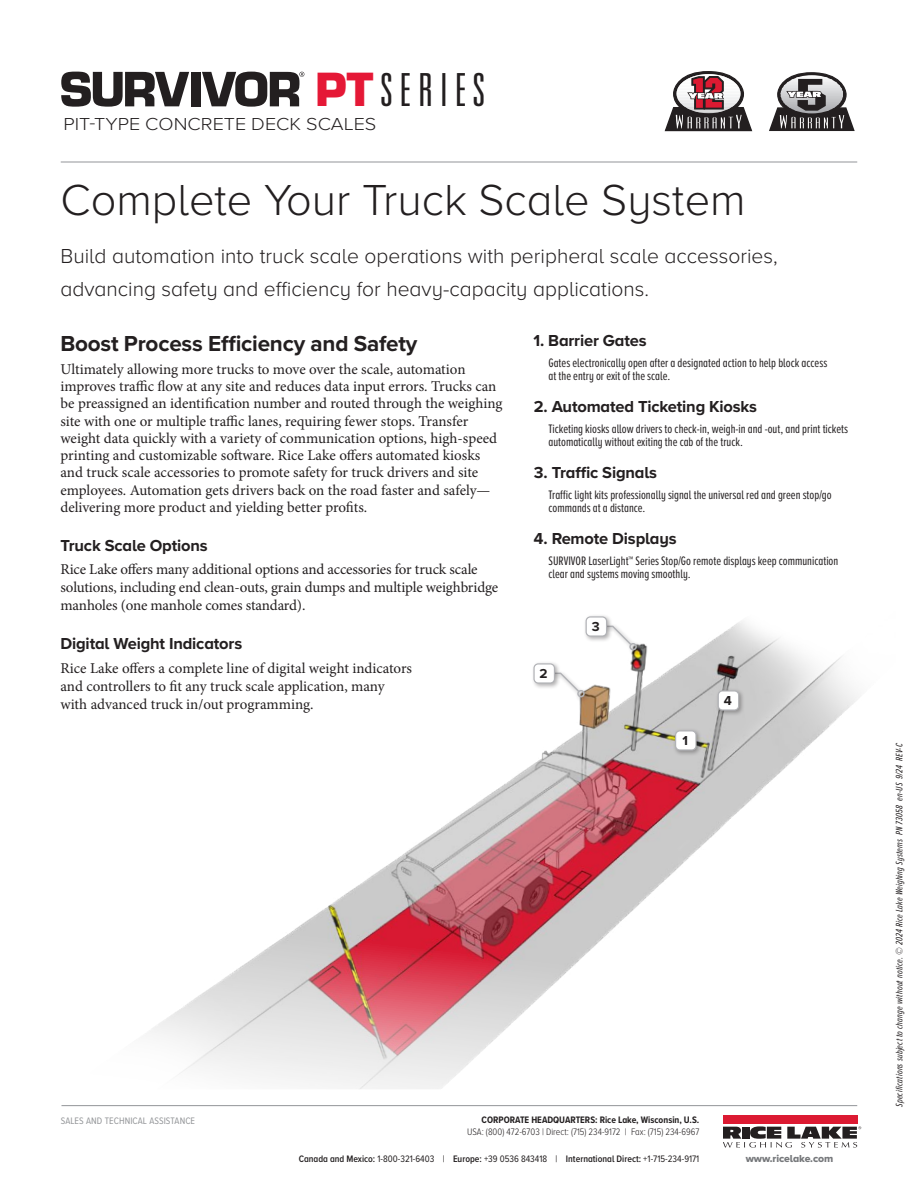
<style>
.page{position:relative;width:918px;height:1188px;background:#fff}
.page>*{position:absolute;margin:0;border:0;box-sizing:border-box;transform-origin:0 0}
.Spec_Listing{font:300 ultra-condensed 45.6px "Univers LT Std";letter-spacing:.15em;color:#231f20}
.Headline__Light_Center{font:300 45px "Proxima Nova A";color:#231f20}
.Sub_Headline__Dark{font:700 22.5px "Proxima Nova";letter-spacing:-.01em;color:#231f20}
.First_Paragraph__Light_FL{font:300 21px/33px "Proxima Nova A";color:#231f20}
.Model_Description{font:300 18px "Proxima Nova";color:#231f20;scale:1.1 1}
.Paragraph_Style_1{font:700 16.5px "Proxima Nova A";letter-spacing:-.01em;color:#231f20}
.SubHeadline__Bold_FL{font:700 16.5px "Proxima Nova A";letter-spacing:-.01em;color:#231f20}
.Body_Copy{font:15px/17.2px "Minion Pro";letter-spacing:-.005em;color:#231f20}
.Body_Text__FL{font:15px/18px "Minion Pro";letter-spacing:-.01em;color:#231f20}
.Sub_Headline__Dark-2{font:700 13.5px "Proxima Nova";color:#231f20}
.Features_Options_Bullets{font:12.75px/13.5px "Proxima Nova A Ex Cn";color:#231f20}
.t1{font:10.5px "Proxima Nova A Extrabld";letter-spacing:-.01em;color:#76787b}
.t2{font:300 9.75px/12px "Proxima Nova A Cond";color:#231f20;text-align:right}
.RLWS_Signature_1{font:italic 9.75px "Proxima Nova A Ex Cn";letter-spacing:.02em;color:#231f20}
.t3{font:9.75px "Proxima Nova A Cond";color:#231f20}
.RLWS_Signature_1-2{font:9.75px "Proxima Nova A Cond";letter-spacing:.01em;color:#939598}
.s1{font-family:"Eurostile LT Std";font-weight:700;font-stretch:normal;font-size:44.4px;color:#e51836}
.s2{font-weight:700}
.s3{font-weight:600}
</style>
<div class="page">
<svg style="left:664px;top:71px;width:89px;height:61px"></svg>
<svg style="left:769px;top:72px;width:86px;height:59px"></svg>
<img style="left:150px;top:621px;width:709px;height:468px">
<div style="left:673px;top:728px;width:30px;height:28px;background:#231f20;opacity:.35"></div>
<div style="left:676px;top:731px;width:20px;height:19px;background:#fff;border-radius:4px"></div>
<div style="left:675px;top:730px;width:22px;height:21px;border:1px solid #b2b3b7;border-radius:4px"></div>
<div style="left:715px;top:688px;width:30px;height:28px;background:#231f20;opacity:.35"></div>
<div style="left:718px;top:691px;width:21px;height:19px;background:#fff;border-radius:4px"></div>
<div style="left:718px;top:690px;width:21px;height:21px;border:1px solid #b2b3b7;border-radius:4px"></div>
<div style="left:540px;top:670px;width:50px;height:33px;background:#231f20;opacity:.35"></div>
<svg style="left:541px;top:672px;width:40px;height:22px"></svg>
<div style="left:577px;top:690px;width:8px;height:7px;border:2px solid #b2b3b7;border-radius:50%"></div>
<div style="left:592px;top:623px;width:50px;height:33px;background:#231f20;opacity:.35"></div>
<svg style="left:593px;top:625px;width:40px;height:22px"></svg>
<div style="left:629px;top:643px;width:8px;height:7px;border:2px solid #b2b3b7;border-radius:50%"></div>
<div style="left:583px;top:614px;width:30px;height:29px;background:#231f20;opacity:.35"></div>
<div style="left:586px;top:617px;width:21px;height:19px;background:#fff;border-radius:4px"></div>
<div style="left:586px;top:616px;width:21px;height:21px;border:1px solid #b2b3b7;border-radius:4px"></div>
<div style="left:531px;top:661px;width:30px;height:28px;background:#231f20;opacity:.35"></div>
<div style="left:534px;top:664px;width:20px;height:19px;background:#fff;border-radius:4px"></div>
<div style="left:533px;top:663px;width:22px;height:21px;border:1px solid #b2b3b7;border-radius:4px"></div>
<hr style="left:61px;top:162px;width:796px;height:1px;background:#939598">
<svg style="left:61px;top:72px;width:128px;height:35px"></svg>
<div style="left:191px;top:72px;width:9px;height:34px;background:#231f20"></div>
<svg style="left:202px;top:72px;width:102px;height:35px"></svg>
<hr style="left:62px;top:1105px;width:795px;height:1px;background:#939598">
<div style="left:723px;top:1116px;width:134px;height:8px;background:#dc1a32"></div>
<svg style="left:723px;top:1126px;width:138px;height:22px"></svg>
<p class="Spec_Listing" style="left:315px;top:66px;width:172px"><span class="s1">PT</span>SERIES</p>
<p class="Model_Description" style="left:63px;top:111px;width:286px">PIT-TYPE CONCRETE DECK SCALES</p>
<p class="Headline__Light_Center" style="left:60px;top:167px;width:687px">Complete Your Truck Scale System</p>
<p class="First_Paragraph__Light_FL" style="left:60px;top:238px;width:719px">Build automation into truck scale operations with peripheral scale accessories, advancing safety and efficiency for heavy-capacity applications.</p>
<p class="Sub_Headline__Dark" style="left:60px;top:327px;width:358px">Boost Process Efficiency and Safety</p>
<p class="Body_Copy" style="left:60px;top:360px;width:444px">Ultimately allowing more trucks to move over the scale, automation improves traffic flow at any site and reduces data input errors. Trucks can be preassigned an identification number and routed through the weighing site with one or multiple traffic lanes, requiring fewer stops. Transfer weight data quickly with a variety of communication options, high-speed printing and customizable software. Rice Lake offers automated kiosks and truck scale accessories to promote safety for truck drivers and site employees. Automation gets drivers back on the road faster and safely— delivering more product and yielding better profits.</p>
<p class="Paragraph_Style_1" style="left:60px;top:533px;width:149px">Truck Scale Options</p>
<p class="Body_Text__FL" style="left:60px;top:561px;width:439px">Rice Lake offers many additional options and accessories for truck scale solutions, including end clean-outs, grain dumps and multiple weighbridge manholes (one manhole comes standard).</p>
<p class="SubHeadline__Bold_FL" style="left:60px;top:631px;width:183px">Digital Weight Indicators</p>
<p class="Body_Text__FL" style="left:60px;top:659px;width:353px">Rice Lake offers a complete line of digital weight indicators and controllers to fit any truck scale application, many with advanced truck in/out programming.</p>
<p class="Paragraph_Style_1" style="left:534px;top:329px;width:115px">1. Barrier Gates</p>
<p class="Features_Options_Bullets" style="left:549px;top:355px;width:280px">Gates electronically open after a designated action to help block access at the entry or exit of the scale.</p>
<p class="Paragraph_Style_1" style="left:534px;top:395px;width:225px">2. Automated Ticketing Kiosks</p>
<p class="Features_Options_Bullets" style="left:549px;top:421px;width:301px">Ticketing kiosks allow drivers to check-in, weigh-in and -out, and print tickets automatically without exiting the cab of the truck.</p>
<p class="Paragraph_Style_1" style="left:534px;top:461px;width:125px">3. Traffic Signals</p>
<p class="Features_Options_Bullets" style="left:549px;top:487px;width:285px">Traffic light kits professionally signal the universal red and green stop/go commands at a distance.</p>
<p class="Paragraph_Style_1" style="left:534px;top:527px;width:145px">4. Remote Displays</p>
<p class="Features_Options_Bullets" style="left:549px;top:553px;width:291px">SURVIVOR LaserLight™ Series Stop/Go remote displays keep communication clear and systems moving smoothly.</p>
<p class="Sub_Headline__Dark-2" style="left:540px;top:663px;width:10px">2</p>
<p class="Sub_Headline__Dark-2" style="left:592px;top:616px;width:9px">3</p>
<p class="Sub_Headline__Dark-2" style="left:682px;top:730px;width:7px">1</p>
<p class="Sub_Headline__Dark-2" style="left:724px;top:690px;width:10px">4</p>
<p class="RLWS_Signature_1-2" style="left:61px;top:1113px;width:136px">SALES AND TECHNICAL ASSISTANCE</p>
<p class="t2" style="left:467px;top:1113px;width:234px"><span class="s2">CORPORATE HEADQUARTERS: Rice Lake, Wisconsin, U.S.<br></span>USA: (800) 472-6703 | Direct: (715) 234-9172 | Fax: (715) 234-6967</p>
<p class="t3" style="left:299px;top:1152px;width:402px"><span class="s3">Canada and Mexico:</span> 1-800-321-6403 | <span class="s3">Europe:</span> +39 0536 843418 | <span class="s3">International Direct:</span> +1-715-234-9171</p>
<p class="t1" style="left:746px;top:1151px;width:89px">www.ricelake.com</p>
<p class="RLWS_Signature_1" style="left:892px;top:1107px;width:365px;rotate:-90deg">Specifications subject to change without notice. © 2024 Rice Lake Weighing Systems PN 73058 en-US 9/24 REV-C</p>
</div>
